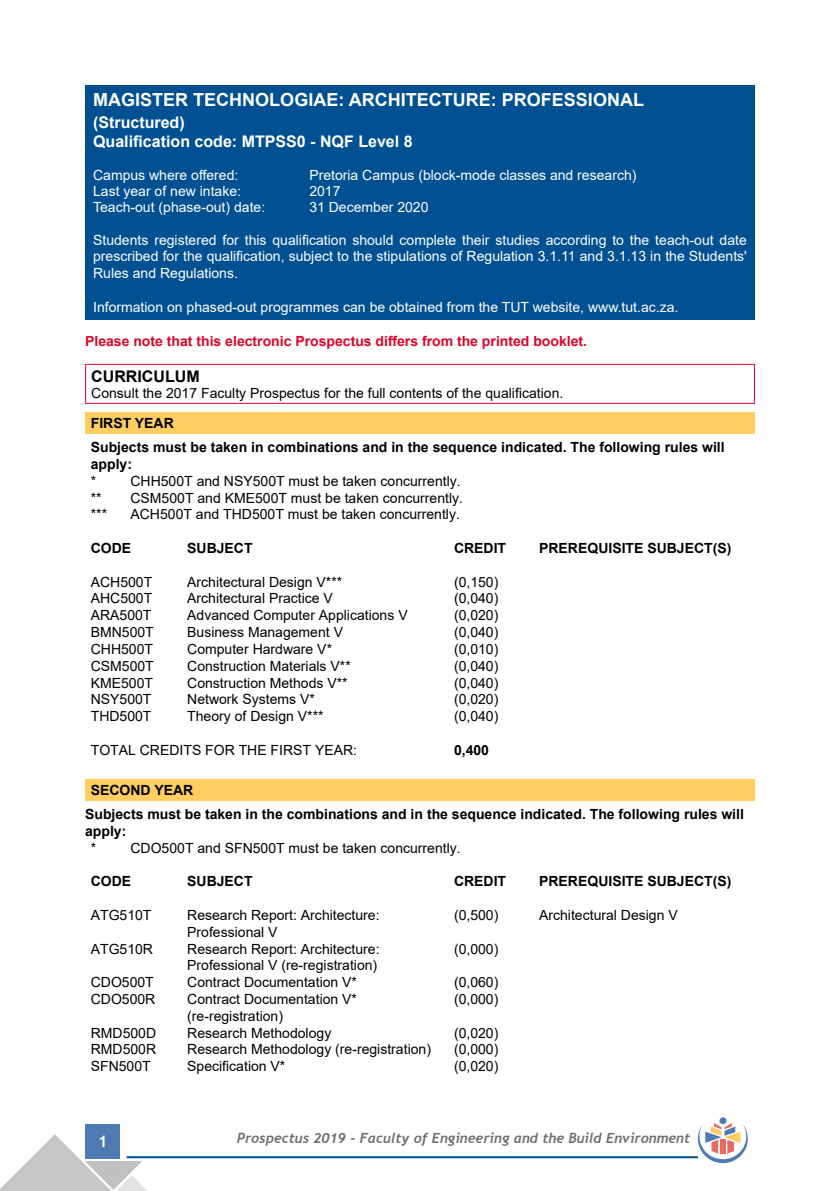
<style>
.page{position:relative;width:840px;height:1191px;background:#fff}
.page>*{position:absolute;margin:0;border:0;box-sizing:border-box;transform-origin:0 0}
.t1{font:700 18px "Arial";color:#fff}
.t2{font:700 16px/19.2px "Arial";color:#fff}
.t3{font:700 16px "Arial";color:#000}
.t4{font:700 16px "Trebuchet MS";color:#fff}
.t5{font:14px "Arial";color:#000}
.t6{font:14px/16.8px "Arial";color:#fff;text-align:justify}
.t7{font:700 14px/24.4px "Arial";color:#000}
.t8{font:700 14px "Arial";color:#dd052b}
.t9{font:italic 700 14px "Trebuchet";color:#706f6f}
</style>
<div class="page">
<div style="left:86px;top:1124px;width:34px;height:34px;background:#4c7ab1"></div>
<hr style="left:126px;top:1156px;width:571px;height:2px;background:#005092">
<svg style="left:0;top:1134px;width:148px;height:57px"></svg>
<div style="left:719px;top:1117px;width:7px;height:7px;background:#4c7ab1;border-radius:50%"></div>
<svg style="left:697px;top:1123px;width:50px;height:40px"></svg>
<div style="left:85px;top:85px;width:669px;height:235px;background:#005092"></div>
<hr style="left:85px;top:364px;width:669px;height:1px;background:#dd052b">
<hr style="left:85px;top:365px;width:1px;height:38px;background:#dd052b">
<hr style="left:753px;top:365px;width:1px;height:38px;background:#dd052b">
<hr style="left:85px;top:403px;width:669px;height:1px;background:#dd052b">
<div style="left:85px;top:412px;width:669px;height:21px;background:#fece61"></div>
<div style="left:85px;top:779px;width:669px;height:22px;background:#fece61"></div>
<p class="t1" style="left:93px;top:87px;width:552px">MAGISTER TECHNOLOGIAE: ARCHITECTURE: PROFESSIONAL</p>
<p class="t2" style="left:93px;top:113px;width:321px">(Structured)<br>Qualification code: MTPSS0 - NQF Level 8</p>
<p class="t6" style="left:93px;top:166px;width:147px">Campus where offered:</p>
<p class="t6" style="left:309px;top:166px;width:328px">Pretoria Campus (block-mode classes and research)</p>
<p class="t6" style="left:93px;top:182px;width:149px">Last year of new intake:</p>
<p class="t6" style="left:309px;top:182px;width:33px">2017</p>
<p class="t6" style="left:93px;top:198px;width:173px">Teach-out (phase-out) date:</p>
<p class="t6" style="left:309px;top:198px;width:121px">31 December 2020</p>
<p class="t6" style="left:93px;top:231px;width:655px">Students registered for this qualification should complete their studies according to the teach-out date prescribed for the qualification, subject to the stipulations of Regulation 3.1.11 and 3.1.13 in the Students' Rules and Regulations.</p>
<p class="t6" style="left:93px;top:298px;width:586px">Information on phased-out programmes can be obtained from the TUT website, www.tut.ac.za.</p>
<p class="t8" style="left:85px;top:331px;width:503px">Please note that this electronic Prospectus differs from the printed booklet.</p>
<p class="t3" style="left:91px;top:365px;width:110px">CURRICULUM</p>
<p class="t5" style="left:91px;top:383px;width:473px">Consult the 2017 Faculty Prospectus for the full contents of the qualification.</p>
<p class="t7" style="left:91px;top:411px;width:635px">FIRST YEAR<br>Subjects must be taken in combinations and in the sequence indicated. The following rules will</p>
<p class="t7" style="left:91px;top:452px;width:43px">apply:</p>
<p class="t5" style="left:91px;top:471px;width:7px">*</p>
<p class="t5" style="left:130px;top:471px;width:331px">CHH500T and NSY500T must be taken concurrently.</p>
<p class="t5" style="left:91px;top:488px;width:12px">**</p>
<p class="t5" style="left:130px;top:488px;width:334px">CSM500T and KME500T must be taken concurrently.</p>
<p class="t5" style="left:91px;top:505px;width:18px">***</p>
<p class="t5" style="left:130px;top:505px;width:331px">ACH500T and THD500T must be taken concurrently.</p>
<p class="t7" style="left:91px;top:536px;width:42px">CODE</p>
<p class="t7" style="left:187px;top:536px;width:67px">SUBJECT</p>
<p class="t7" style="left:454px;top:536px;width:54px">CREDIT</p>
<p class="t7" style="left:539px;top:536px;width:194px">PREREQUISITE SUBJECT(S)</p>
<p class="t5" style="left:91px;top:572px;width:63px">ACH500T</p>
<p class="t5" style="left:187px;top:572px;width:156px">Architectural Design V***</p>
<p class="t5" style="left:454px;top:572px;width:46px">(0,150)</p>
<p class="t5" style="left:91px;top:589px;width:63px">AHC500T</p>
<p class="t5" style="left:187px;top:589px;width:147px">Architectural Practice V</p>
<p class="t5" style="left:454px;top:589px;width:46px">(0,040)</p>
<p class="t5" style="left:91px;top:605px;width:62px">ARA500T</p>
<p class="t5" style="left:187px;top:605px;width:222px">Advanced Computer Applications V</p>
<p class="t5" style="left:454px;top:605px;width:46px">(0,020)</p>
<p class="t5" style="left:91px;top:622px;width:65px">BMN500T</p>
<p class="t5" style="left:187px;top:622px;width:157px">Business Management V</p>
<p class="t5" style="left:454px;top:622px;width:46px">(0,040)</p>
<p class="t5" style="left:91px;top:639px;width:64px">CHH500T</p>
<p class="t5" style="left:187px;top:639px;width:146px">Computer Hardware V*</p>
<p class="t5" style="left:454px;top:639px;width:46px">(0,010)</p>
<p class="t5" style="left:91px;top:656px;width:65px">CSM500T</p>
<p class="t5" style="left:187px;top:656px;width:165px">Construction Materials V**</p>
<p class="t5" style="left:454px;top:656px;width:46px">(0,040)</p>
<p class="t5" style="left:91px;top:673px;width:64px">KME500T</p>
<p class="t5" style="left:187px;top:673px;width:162px">Construction Methods V**</p>
<p class="t5" style="left:454px;top:673px;width:46px">(0,040)</p>
<p class="t5" style="left:91px;top:689px;width:62px">NSY500T</p>
<p class="t5" style="left:187px;top:689px;width:129px">Network Systems V*</p>
<p class="t5" style="left:454px;top:689px;width:46px">(0,020)</p>
<p class="t5" style="left:91px;top:706px;width:62px">THD500T</p>
<p class="t5" style="left:187px;top:706px;width:138px">Theory of Design V***</p>
<p class="t5" style="left:454px;top:706px;width:46px">(0,040)</p>
<p class="t5" style="left:91px;top:740px;width:268px">TOTAL CREDITS FOR THE FIRST YEAR:</p>
<p class="t7" style="left:454px;top:737px;width:37px">0,400</p>
<p class="t7" style="left:85px;top:779px;width:660px;line-height:23.6px;text-indent:6px">SECOND YEAR<br>Subjects must be taken in the combinations and in the sequence indicated. The following rules will</p>
<p class="t7" style="left:85px;top:819px;width:43px">apply:</p>
<p class="t5" style="left:91px;top:838px;width:7px">*</p>
<p class="t5" style="left:130px;top:838px;width:331px">CDO500T and SFN500T must be taken concurrently.</p>
<p class="t7" style="left:91px;top:869px;width:42px">CODE</p>
<p class="t7" style="left:187px;top:869px;width:67px">SUBJECT</p>
<p class="t7" style="left:454px;top:869px;width:54px">CREDIT</p>
<p class="t7" style="left:539px;top:869px;width:194px">PREREQUISITE SUBJECT(S)</p>
<p class="t5" style="left:91px;top:905px;width:62px">ATG510T</p>
<p class="t5" style="left:187px;top:905px;width:194px">Research Report: Architecture:</p>
<p class="t5" style="left:454px;top:905px;width:46px">(0,500)</p>
<p class="t5" style="left:539px;top:905px;width:140px">Architectural Design V</p>
<p class="t5" style="left:187px;top:922px;width:92px">Professional V</p>
<p class="t5" style="left:91px;top:939px;width:64px">ATG510R</p>
<p class="t5" style="left:187px;top:939px;width:194px">Research Report: Architecture:</p>
<p class="t5" style="left:454px;top:939px;width:46px">(0,000)</p>
<p class="t5" style="left:187px;top:955px;width:191px">Professional V (re-registration)</p>
<p class="t5" style="left:91px;top:972px;width:65px">CDO500T</p>
<p class="t5" style="left:187px;top:972px;width:171px">Contract Documentation V*</p>
<p class="t5" style="left:454px;top:972px;width:46px">(0,060)</p>
<p class="t5" style="left:91px;top:989px;width:66px">CDO500R</p>
<p class="t5" style="left:187px;top:989px;width:171px">Contract Documentation V*</p>
<p class="t5" style="left:454px;top:989px;width:46px">(0,000)</p>
<p class="t5" style="left:187px;top:1006px;width:97px">(re-registration)</p>
<p class="t5" style="left:91px;top:1023px;width:67px">RMD500D</p>
<p class="t5" style="left:187px;top:1023px;width:145px">Research Methodology</p>
<p class="t5" style="left:454px;top:1023px;width:46px">(0,020)</p>
<p class="t5" style="left:91px;top:1039px;width:67px">RMD500R</p>
<p class="t5" style="left:187px;top:1039px;width:245px">Research Methodology (re-registration)</p>
<p class="t5" style="left:454px;top:1039px;width:46px">(0,000)</p>
<p class="t5" style="left:91px;top:1056px;width:61px">SFN500T</p>
<p class="t5" style="left:187px;top:1056px;width:100px">Specification V*</p>
<p class="t5" style="left:454px;top:1056px;width:46px">(0,020)</p>
<p class="t4" style="left:98px;top:1131px;width:11px">1</p>
<p class="t9" style="left:237px;top:1129px;width:454px">Prospectus 2019 - Faculty of Engineering and the Build Environment</p>
</div>
